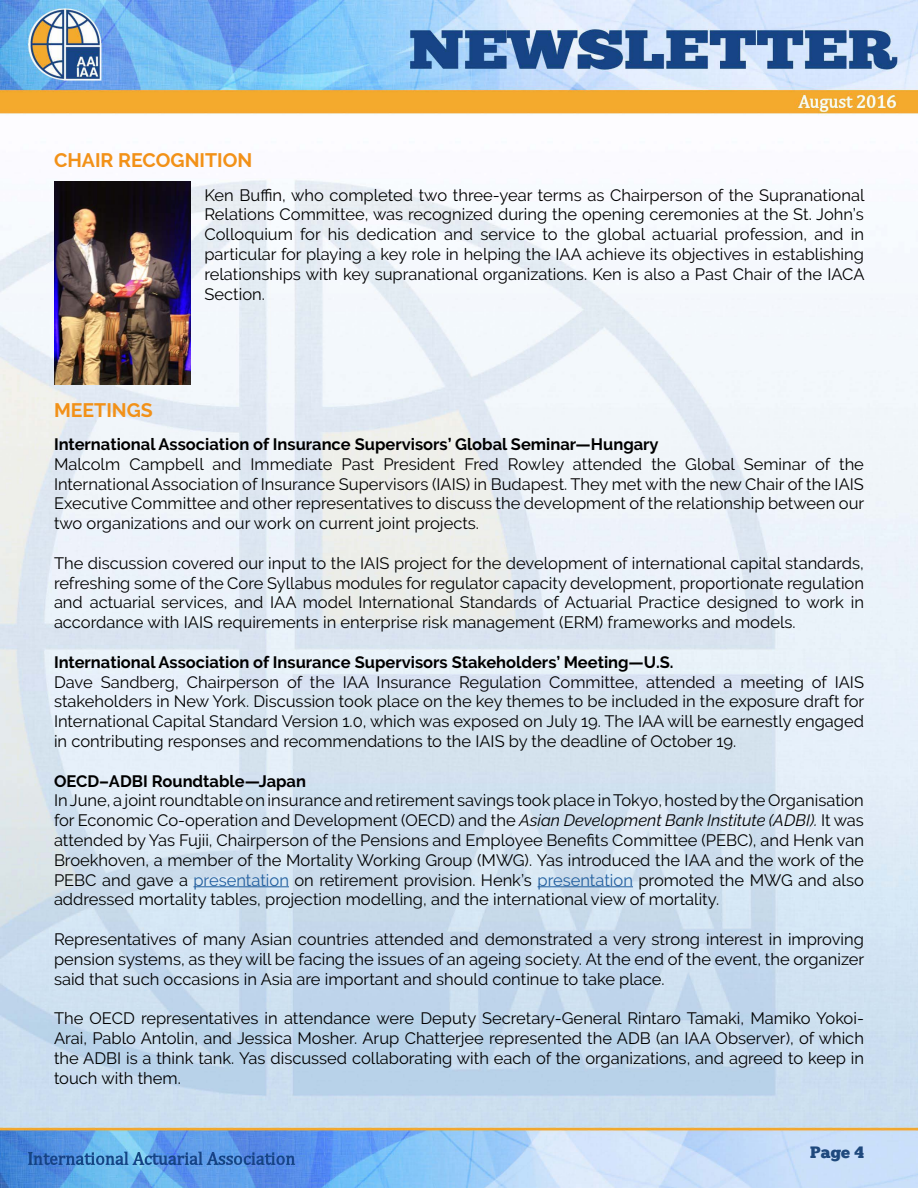
<style>
.page{position:relative;width:918px;height:1188px;background:#fff}
.page>*{position:absolute;margin:0;border:0;box-sizing:border-box;transform-origin:0 0}
.t1{font:700 19.5px "Raleway";color:#f29118}
.t2{font:16.5px/19.8px "Raleway";color:#000;text-align:justify}
.t3{font:700 16.5px "Raleway";color:#000}
.t4{font:16.5px "Chunk Five";color:#1f497d}
.s1{font-style:italic}
.s2{color:#215e9e}
</style>
<div class="page">
<img style="left:0;top:0;width:918px;height:1188px">
<hr style="left:193px;top:886px;width:96px;height:1px;background:#215e9e">
<hr style="left:538px;top:886px;width:95px;height:1px;background:#215e9e">
<img style="left:54px;top:182px;width:137px;height:202px">
<p class="t1" style="left:54px;top:149px;width:200px">CHAIR RECOGNITION</p>
<p class="t2" style="left:204px;top:185px;width:662px">Ken Buffin, who completed two three-year terms as Chairperson of the Supranational Relations Committee, was recognized during the opening ceremonies at the St. John’s Colloquium for his dedication and service to the global actuarial profession, and in particular for playing a key role in helping the IAA achieve its objectives in establishing relationships with key supranational organizations. Ken is also a Past Chair of the IACA Section.</p>
<p class="t1" style="left:54px;top:399px;width:100px">MEETINGS</p>
<p class="t3" style="left:54px;top:435px;width:606px">International Association of Insurance Supervisors’ Global Seminar—Hungary</p>
<p class="t2" style="left:54px;top:454px;width:812px">Malcolm Campbell and Immediate Past President Fred Rowley attended the Global Seminar of the International Association of Insurance Supervisors (IAIS) in Budapest. They met with the new Chair of the IAIS Executive Committee and other representatives to discuss the development of the relationship between our two organizations and our work on current joint projects.</p>
<p class="t2" style="left:54px;top:553px;width:812px">The discussion covered our input to the IAIS project for the development of international capital standards, refreshing some of the Core Syllabus modules for regulator capacity development, proportionate regulation and actuarial services, and IAA model International Standards of Actuarial Practice designed to work in accordance with IAIS requirements in enterprise risk management (ERM) frameworks and models.</p>
<p class="t3" style="left:54px;top:653px;width:621px">International Association of Insurance Supervisors Stakeholders’ Meeting—U.S.</p>
<p class="t2" style="left:54px;top:672px;width:812px">Dave Sandberg, Chairperson of the IAA Insurance Regulation Committee, attended a meeting of IAIS stakeholders in New York. Discussion took place on the key themes to be included in the exposure draft for International Capital Standard Version 1.0, which was exposed on July 19. The IAA will be earnestly engaged in contributing responses and recommendations to the IAIS by the deadline of October 19.</p>
<p class="t3" style="left:54px;top:771px;width:254px">OECD–ADBI Roundtable—Japan</p>
<p class="t2" style="left:54px;top:791px;width:812px">In June, a joint roundtable on insurance and retirement savings took place in Tokyo, hosted by the Organisation for Economic Co-operation and Development (OECD) and the <span class="s1">Asian Development Bank Institute (ADBI).</span> It was attended by Yas Fujii, Chairperson of the Pensions and Employee Benefits Committee (PEBC), and Henk van Broekhoven, a member of the Mortality Working Group (MWG). Yas introduced the IAA and the work of the PEBC and gave a <span class="s2">presentation</span> on retirement provision. Henk’s <span class="s2">presentation</span> promoted the MWG and also addressed mortality tables, projection modelling, and the international view of mortality.</p>
<p class="t2" style="left:54px;top:929px;width:812px">Representatives of many Asian countries attended and demonstrated a very strong interest in improving pension systems, as they will be facing the issues of an ageing society. At the end of the event, the organizer said that such occasions in Asia are important and should continue to take place.</p>
<p class="t2" style="left:54px;top:1008px;width:812px">The OECD representatives in attendance were Deputy Secretary-General Rintaro Tamaki, Mamiko Yokoi-Arai, Pablo Antolin, and Jessica Mosher. Arup Chatterjee represented the ADB (an IAA Observer), of which the ADBI is a think tank. Yas discussed collaborating with each of the organizations, and agreed to keep in touch with them.</p>
<p class="t4" style="left:810px;top:1143px;width:55px">Page 4</p>
</div>
